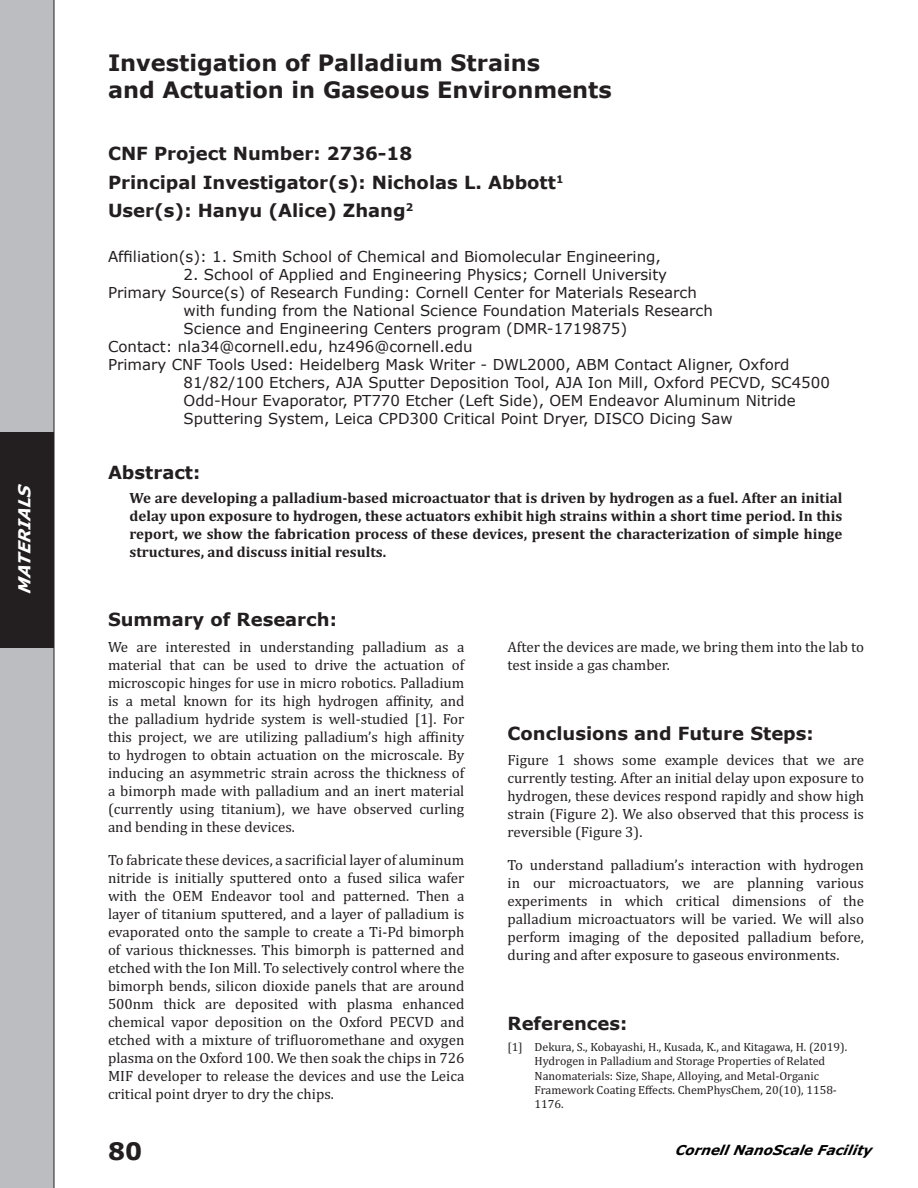
<style>
.page{position:relative;width:918px;height:1188px;background:#fff}
.page>*{position:absolute;margin:0;border:0;box-sizing:border-box;transform-origin:0 0}
.t1{font:700 24px "Verdana";color:#231f20}
.Project_Title{font:700 22.5px/27px "Verdana";color:#231f20}
.Project___PI_Users{font:700 18px "Verdana";color:#231f20}
.Body_Header{font:700 18px "Verdana";color:#231f20}
.t2{font:italic 700 16.5px "Verdana";color:#fff}
.t3{font:15px/18px "Cambria";color:#231f20;text-align:justify}
.Project_Info{font:15px/18px "Verdana";color:#231f20}
.Abstract_Text{font:700 15px/18px "Cambria";color:#231f20;text-align:justify}
.Affiliation{font:15px "Verdana";color:#231f20}
.t4{font:italic 700 13.5px "Verdana";color:#000}
.References{font:12px/14.4px "Cambria";color:#231f20}
</style>
<div class="page">
<div style="left:0;top:0;width:54px;height:1188px;background:#bcbdc0"></div>
<div style="left:0;top:432px;width:54px;height:216px;background:#231f20"></div>
<p class="t2" style="left:14px;top:594px;width:113px;rotate:-90deg">MATERIALS</p>
<p class="Project_Title" style="left:108px;top:50px;width:505px">Investigation of Palladium Strains<br>and Actuation in Gaseous Environments</p>
<p class="Project___PI_Users" style="left:108px;top:142px;width:306px">CNF Project Number: 2736-18</p>
<p class="Project___PI_Users" style="left:108px;top:170px;width:457px">Principal Investigator(s): Nicholas L. Abbott<sup>1</sup></p>
<p class="Project___PI_Users" style="left:108px;top:199px;width:307px">User(s): Hanyu (Alice) Zhang<sup>2</sup></p>
<p class="Affiliation" style="left:108px;top:247px;width:555px">Affiliation(s): 1. Smith School of Chemical and Biomolecular Engineering,</p>
<p class="Affiliation" style="left:184px;top:265px;width:485px">2. School of Applied and Engineering Physics; Cornell University</p>
<p class="Project_Info" style="left:184px;top:284px;width:531px;text-indent:-76px">Primary Source(s) of Research Funding: Cornell Center for Materials Research with funding from the National Science Foundation Materials Research<br>Science and Engineering Centers program (DMR-1719875)</p>
<p class="Project_Info" style="left:108px;top:338px;width:366px">Contact: nla34@cornell.edu, hz496@cornell.edu</p>
<p class="Project_Info" style="left:184px;top:356px;width:648px;text-indent:-76px">Primary CNF Tools Used: Heidelberg Mask Writer - DWL2000, ABM Contact Aligner, Oxford 81/82/100 Etchers, AJA Sputter Deposition Tool, AJA Ion Mill, Oxford PECVD, SC4500<br>Odd-Hour Evaporator, PT770 Etcher (Left Side), OEM Endeavor Aluminum Nitride Sputtering System, Leica CPD300 Critical Point Dryer, DISCO Dicing Saw</p>
<p class="Body_Header" style="left:108px;top:460px;width:94px">Abstract:</p>
<p class="Abstract_Text" style="left:130px;top:489px;width:714px">We are developing a palladium-based microactuator that is driven by hydrogen as a fuel. After an initial delay upon exposure to hydrogen, these actuators exhibit high strains within a short time period. In this report, we show the fabrication process of these devices, present the characterization of simple hinge structures, and discuss initial results.</p>
<p class="Body_Header" style="left:108px;top:607px;width:230px">Summary of Research:</p>
<p class="t3" style="left:108px;top:638px;width:358px">We are interested in understanding palladium as a material that can be used to drive the actuation of microscopic hinges for use in micro robotics. Palladium is a metal known for its high hydrogen affinity, and the palladium hydride system is well-studied [1]. For this project, we are utilizing palladium’s high affinity to hydrogen to obtain actuation on the microscale. By inducing an asymmetric strain across the thickness of a bimorph made with palladium and an inert material (currently using titanium), we have observed curling and bending in these devices.</p>
<p class="t3" style="left:108px;top:851px;width:358px">To fabricate these devices, a sacrificial layer of aluminum nitride is initially sputtered onto a fused silica wafer with the OEM Endeavor tool and patterned. Then a layer of titanium sputtered, and a layer of palladium is evaporated onto the sample to create a Ti-Pd bimorph of various thicknesses. This bimorph is patterned and etched with the Ion Mill. To selectively control where the bimorph bends, silicon dioxide panels that are around 500nm thick are deposited with plasma enhanced chemical vapor deposition on the Oxford PECVD and etched with a mixture of trifluoromethane and oxygen plasma on the Oxford 100. We then soak the chips in 726<br>MIF developer to release the devices and use the Leica critical point dryer to dry the chips.</p>
<p class="t3" style="left:508px;top:638px;width:358px">After the devices are made, we bring them into the lab to test inside a gas chamber.</p>
<p class="Body_Header" style="left:508px;top:722px;width:308px">Conclusions and Future Steps:</p>
<p class="t3" style="left:508px;top:751px;width:358px">Figure 1 shows some example devices that we are currently testing. After an initial delay upon exposure to hydrogen, these devices respond rapidly and show high strain (Figure 2). We also observed that this process is reversible (Figure 3).</p>
<p class="t3" style="left:508px;top:856px;width:358px">To understand palladium’s interaction with hydrogen in our microactuators, we are planning various experiments in which critical dimensions of the palladium microactuators will be varied. We will also perform imaging of the deposited palladium before, during and after exposure to gaseous environments.</p>
<p class="Body_Header" style="left:508px;top:1011px;width:121px">References:</p>
<p class="References" style="left:535px;top:1039px;width:314px;text-indent:-27px">[1] Dekura, S., Kobayashi, H., Kusada, K., and Kitagawa, H. (2019).<br>Hydrogen in Palladium and Storage Properties of Related Nanomaterials: Size, Shape, Alloying, and Metal-Organic Framework Coating Effects. ChemPhysChem, 20(10), 1158- 1176.</p>
<h1 class="t1" style="left:108px;top:1136px;width:36px">80</h1>
<p class="t4" style="left:675px;top:1141px;width:201px">Cornell NanoScale Facility</p>
</div>
